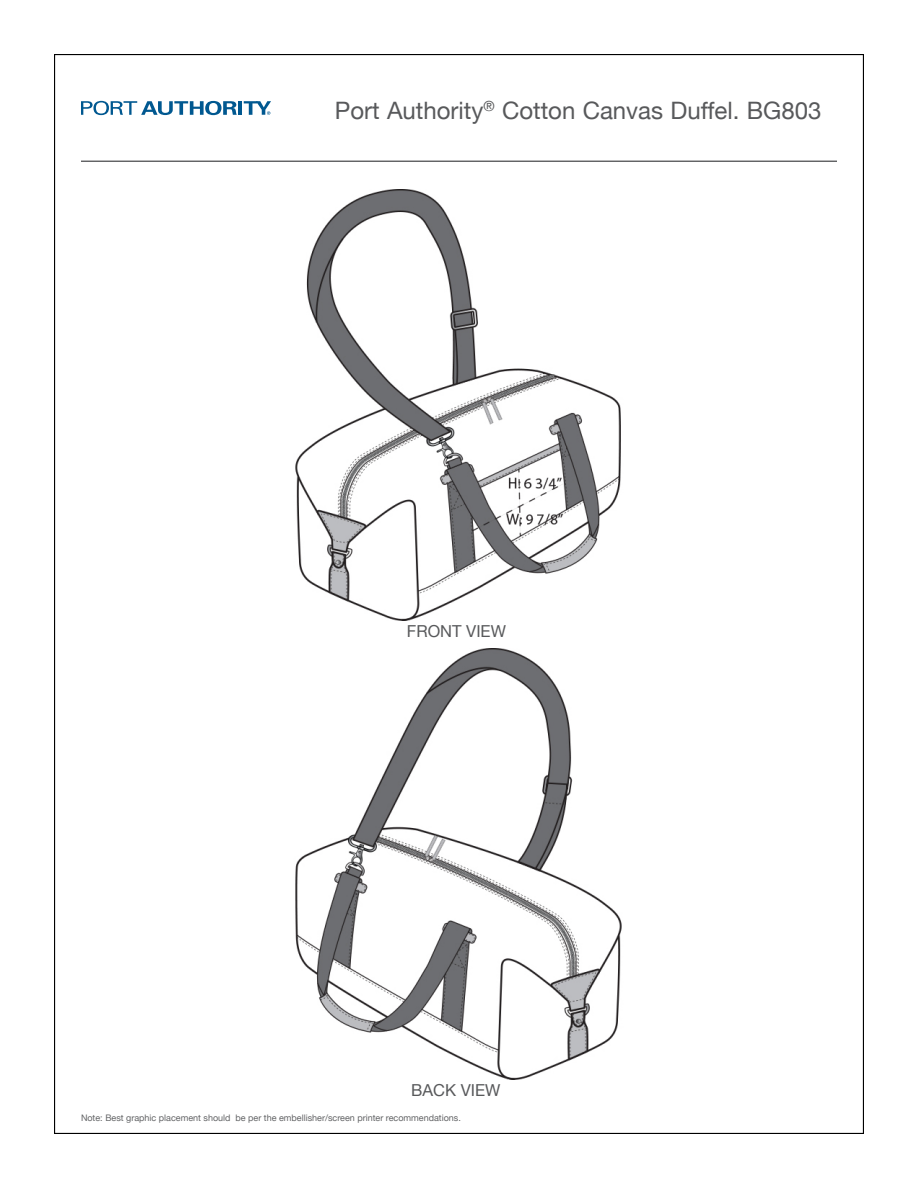
<style>
.page{position:relative;width:918px;height:1188px;background:#fff}
.page>*{position:absolute;margin:0;border:0;box-sizing:border-box;transform-origin:0 0}
.t1{font:24px "Helvetica Neue";color:#58595b}
.t2{font:16.5px "Helvetica Neue";color:#58595b}
.t3{font:9px "Helvetica Neue";color:#636466}
</style>
<div class="page">
<hr style="left:81px;top:161px;width:756px;height:1px;background:#636466">
<svg style="left:81px;top:101px;width:156px;height:14px"></svg>
<hr style="left:238px;top:101px;width:4px;height:14px;background:#005890">
<svg style="left:244px;top:101px;width:27px;height:14px"></svg>
<img style="left:295px;top:189px;width:326px;height:432px">
<img style="left:295px;top:648px;width:327px;height:432px">
<h1 class="t1" style="left:335px;top:93px;width:488px">Port Authority<sup>®</sup> Cotton Canvas Duffel. BG803</h1>
<h2 class="t2" style="left:407px;top:619px;width:100px">FRONT VIEW</h2>
<h2 class="t2" style="left:411px;top:1078px;width:91px">BACK VIEW</h2>
<p class="t3" style="left:81px;top:1112px;width:381px">Note: Best graphic placement should be per the embellisher/screen printer recommendations.</p>
</div>
